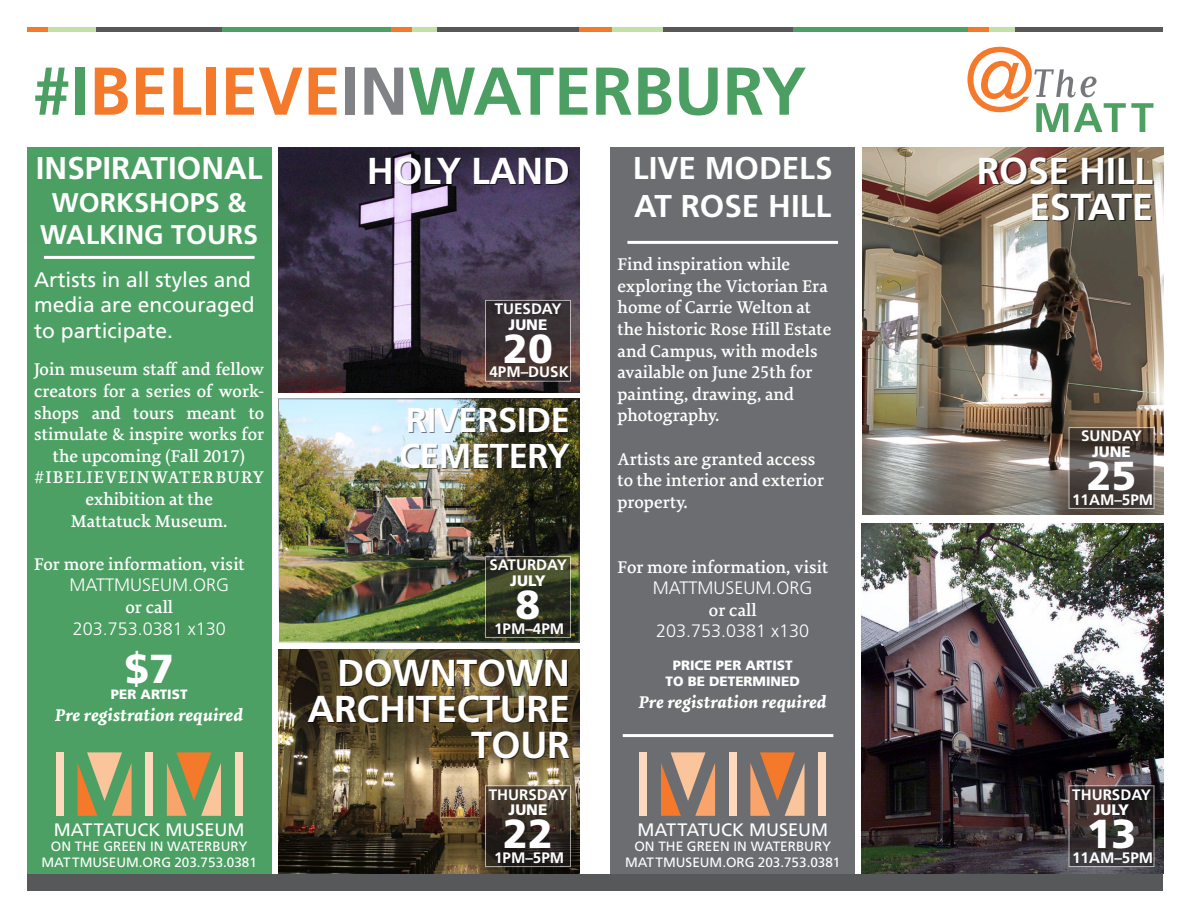
<style>
.page{position:relative;width:1188px;height:918px;background:#fff}
.page>*{position:absolute;margin:0;border:0;box-sizing:border-box;transform-origin:0 0}
.t1{font:700 67.5px "Frutiger LT Std";color:#4c9f62}
.t2{font:900 40.5px "Frutiger LT Std";color:#fff}
.t3{font:700 37.5px "Frutiger LT Std";letter-spacing:-.01em;color:#fff}
.t4{font:700 34.5px "Frutiger LT Std";letter-spacing:-.01em;color:#fff}
.t5{font:700 31.5px "Frutiger LT Std";color:#fff}
.t6{font:700 27px/32.4px "Frutiger LT Std";color:#fff;text-align:center}
.t7{font:21px/25.2px "Frutiger LT Std";color:#fff}
.Paragraph_Style_1{font:500 18px/21.6px "Tiina Pro";color:#fff}
.t8{font:300 18px "Frutiger LT Std";color:#fff}
.t9{font:italic 700 18px "Tiina Pro";color:#fff}
.Paragraph_Style_1-2{font:500 18px/21.6px "Tiina Pro";letter-spacing:.02em;color:#fff;text-align:center}
.t10{font:18px "Frutiger LT Std";color:#fff}
.t11{font:700 15.15px "Frutiger LT Std";color:#fff}
.t12{font:900 15.15px "Frutiger LT Std";color:#fff}
.t13{font:13.5px "Frutiger LT Std";color:#fff}
.t14{font:900 13.5px "Frutiger LT Std";color:#fff}
.s1{color:#f4792a}
.s2{color:#808285}
</style>
<div class="page">
<img style="left:278px;top:650px;width:302px;height:224px">
<div style="left:27px;top:147px;width:245px;height:728px;background:#4ca063"></div>
<img style="left:279px;top:148px;width:301px;height:244px">
<svg style="left:487px;top:302px;width:82px;height:78px;background:#3c3031"></svg>
<hr style="left:27px;top:27px;width:22px;height:4px;background:#f47929">
<hr style="left:48px;top:27px;width:71px;height:4px;background:#c3e0a7">
<hr style="left:222px;top:27px;width:189px;height:4px;background:#4ca063">
<hr style="left:97px;top:27px;width:125px;height:4px;background:#58585a">
<hr style="left:391px;top:27px;width:21px;height:4px;background:#f47929">
<hr style="left:412px;top:27px;width:25px;height:4px;background:#c3e0a7">
<hr style="left:437px;top:27px;width:143px;height:4px;background:#58585a">
<img style="left:280px;top:400px;width:298px;height:241px">
<div style="left:27px;top:874px;width:599px;height:17px;background:#57585a"></div>
<svg style="left:487px;top:558px;width:82px;height:78px;background:#313622"></svg>
<svg style="left:487px;top:787px;width:82px;height:78px;background:#332a23"></svg>
<hr style="left:44px;top:256px;width:211px;height:3px;background:#fff">
<svg style="left:77px;top:752px;width:55px;height:64px"></svg>
<svg style="left:167px;top:752px;width:54px;height:64px"></svg>
<div style="left:235px;top:752px;width:7px;height:64px;background:#fdd9bd"></div>
<div style="left:146px;top:752px;width:7px;height:64px;background:#fdd9bd"></div>
<div style="left:56px;top:752px;width:7px;height:64px;background:#fdd9bd"></div>
<img style="left:862px;top:524px;width:301px;height:350px">
<div style="left:610px;top:147px;width:245px;height:728px;background:#6c6d70"></div>
<img style="left:862px;top:148px;width:301px;height:367px">
<svg style="left:967px;top:47px;width:186px;height:85px"></svg>
<hr style="left:579px;top:27px;width:35px;height:4px;background:#f47929">
<hr style="left:613px;top:27px;width:73px;height:4px;background:#c3e0a7">
<hr style="left:793px;top:27px;width:195px;height:4px;background:#4ca063">
<hr style="left:663px;top:27px;width:130px;height:4px;background:#58585a">
<hr style="left:968px;top:27px;width:21px;height:4px;background:#f47929">
<hr style="left:989px;top:27px;width:27px;height:4px;background:#c3e0a7">
<hr style="left:1016px;top:27px;width:147px;height:4px;background:#58585a">
<div style="left:610px;top:874px;width:553px;height:17px;background:#57585a"></div>
<svg style="left:1071px;top:429px;width:81px;height:78px;background:#4c4441"></svg>
<svg style="left:1071px;top:787px;width:81px;height:78px;background:#332c2c"></svg>
<hr style="left:627px;top:241px;width:211px;height:3px;background:#fff">
<svg style="left:661px;top:752px;width:54px;height:64px"></svg>
<svg style="left:750px;top:752px;width:54px;height:64px"></svg>
<div style="left:819px;top:752px;width:7px;height:64px;background:#fdd9bd"></div>
<div style="left:729px;top:752px;width:7px;height:64px;background:#fdd9bd"></div>
<div style="left:640px;top:752px;width:7px;height:64px;background:#fdd9bd"></div>
<hr style="left:623px;top:734px;width:210px;height:3px;background:#fff">
<p class="t1" style="left:33px;top:52px;width:775px">#I<span class="s1">BELIEVE</span><span class="s2">IN</span>WATERBURY</p>
<p class="t5" style="left:36px;top:150px;width:228px">INSPIRATIONAL</p>
<p class="t6" style="left:40px;top:186px;width:220px">WORKSHOPS &amp;<br>WALKING TOURS</p>
<p class="t7" style="left:34px;top:267px;width:222px">Artists in all styles and media are encouraged to participate.</p>
<p class="Paragraph_Style_1" style="left:34px;top:359px;width:232px;text-align:center">Join museum staff and fellow creators for a series of work&shy;shops and tours meant to stimulate &amp; inspire works for the upcoming (Fall 2017)</p>
<p class="Paragraph_Style_1-2" style="left:34px;top:467px;width:232px">#IBELIEVEINWATERBURY exhibition at the</p>
<p class="Paragraph_Style_1" style="left:71px;top:510px;width:158px">Mattatuck Museum.</p>
<p class="Paragraph_Style_1" style="left:34px;top:553px;width:212px">For more information, visit</p>
<p class="t8" style="left:69px;top:575px;width:161px">MATTMUSEUM.ORG</p>
<p class="Paragraph_Style_1" style="left:125px;top:596px;width:49px">or call</p>
<p class="t8" style="left:73px;top:618px;width:155px">203.753.0381 x130</p>
<p class="t2" style="left:124px;top:645px;width:51px">$7</p>
<p class="t14" style="left:111px;top:687px;width:78px">PER ARTIST</p>
<p class="t9" style="left:55px;top:703px;width:189px">Pre registration required</p>
<p class="t10" style="left:54px;top:820px;width:192px">MATTATUCK MUSEUM</p>
<p class="t13" style="left:42px;top:854px;width:217px">MATTMUSEUM.ORG 203.753.0381</p>
<p class="t13" style="left:51px;top:839px;width:198px">ON THE GREEN IN WATERBURY</p>
<p class="t3" style="left:367px;top:149px;width:205px">HOLY LAND</p>
<p class="t11" style="left:495px;top:300px;width:68px">TUESDAY</p>
<p class="t12" style="left:509px;top:315px;width:40px">JUNE</p>
<p class="t2" style="left:503px;top:324px;width:51px">20</p>
<p class="t11" style="left:490px;top:363px;width:81px">4PM–DUSK</p>
<p class="t4" style="left:406px;top:400px;width:166px">RIVERSIDE</p>
<p class="t4" style="left:399px;top:436px;width:172px">CEMETERY</p>
<p class="t11" style="left:489px;top:556px;width:79px">SATURDAY</p>
<p class="t12" style="left:510px;top:571px;width:37px">JULY</p>
<p class="t2" style="left:516px;top:580px;width:26px">8</p>
<p class="t11" style="left:494px;top:619px;width:72px">1PM–4PM</p>
<p class="t3" style="left:337px;top:651px;width:234px">DOWNTOWN</p>
<p class="t3" style="left:307px;top:687px;width:264px">ARCHITECTURE</p>
<p class="t3" style="left:471px;top:723px;width:100px">TOUR</p>
<p class="t11" style="left:489px;top:785px;width:80px">THURSDAY</p>
<p class="t12" style="left:509px;top:801px;width:40px">JUNE</p>
<p class="t2" style="left:503px;top:809px;width:51px">22</p>
<p class="t11" style="left:494px;top:849px;width:72px">1PM–5PM</p>
<p class="t5" style="left:633px;top:150px;width:201px">LIVE MODELS</p>
<p class="t5" style="left:634px;top:188px;width:199px">AT ROSE HILL</p>
<p class="Paragraph_Style_1" style="left:618px;top:253px;width:216px">Find inspiration while exploring the Victorian Era home of Carrie Welton at the historic Rose Hill Estate and Campus, with models available on June 25th for painting, drawing, and photography.</p>
<p class="Paragraph_Style_1" style="left:618px;top:448px;width:208px">Artists are granted access to the interior and exterior property.</p>
<p class="Paragraph_Style_1" style="left:618px;top:556px;width:212px">For more information, visit</p>
<p class="t8" style="left:653px;top:578px;width:161px">MATTMUSEUM.ORG</p>
<p class="Paragraph_Style_1" style="left:709px;top:599px;width:49px">or call</p>
<p class="t8" style="left:656px;top:621px;width:155px">203.753.0381 x130</p>
<p class="t14" style="left:673px;top:657px;width:121px">PRICE PER ARTIST</p>
<p class="t14" style="left:666px;top:673px;width:136px">TO BE DETERMINED</p>
<p class="t9" style="left:639px;top:689px;width:189px">Pre registration required</p>
<p class="t10" style="left:637px;top:820px;width:192px">MATTATUCK MUSEUM</p>
<p class="t13" style="left:625px;top:854px;width:217px">MATTMUSEUM.ORG 203.753.0381</p>
<p class="t13" style="left:634px;top:839px;width:198px">ON THE GREEN IN WATERBURY</p>
<p class="t3" style="left:977px;top:149px;width:178px">ROSE HILL</p>
<p class="t3" style="left:1029px;top:185px;width:125px">ESTATE</p>
<p class="t11" style="left:1081px;top:427px;width:62px">SUNDAY</p>
<p class="t12" style="left:1092px;top:442px;width:40px">JUNE</p>
<p class="t2" style="left:1087px;top:451px;width:51px">25</p>
<p class="t11" style="left:1072px;top:490px;width:83px">11AM–5PM</p>
<p class="t11" style="left:1072px;top:785px;width:80px">THURSDAY</p>
<p class="t12" style="left:1094px;top:801px;width:37px">JULY</p>
<p class="t2" style="left:1087px;top:809px;width:51px">13</p>
<p class="t11" style="left:1072px;top:849px;width:83px">11AM–5PM</p>
</div>
